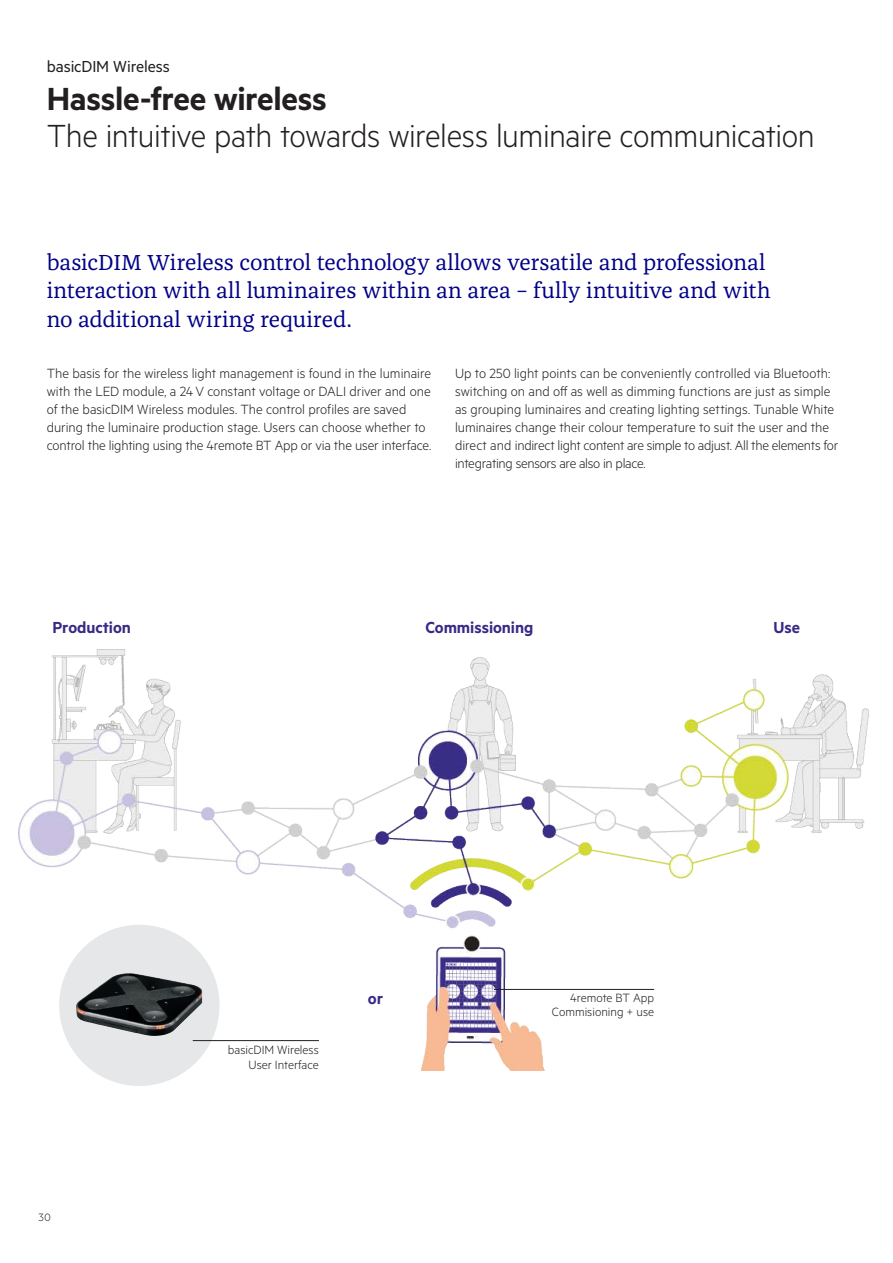
<style>
.page{position:relative;width:893px;height:1263px;background:#fff}
.page>*{position:absolute;margin:0;border:0;box-sizing:border-box;transform-origin:0 0}
.t1{font:300 36px "Metric";letter-spacing:-.015em;color:#231f20}
.t2{font:600 36px "Metric";letter-spacing:-.01em;color:#231f20}
.t3{font:22.5px/28.5px "Franziska Pro";letter-spacing:-.005em;color:#008}
.t4{font:600 18px "Metric";color:#372a86}
.t5{font:18px "Metric";letter-spacing:-.005em;color:#231f20}
.t6{font:300 15px/18px "Metric";letter-spacing:-.005em;color:#231f20}
.t7{font:300 13.5px/15px "Metric";color:#231f20;text-align:right}
.t8{font:300 12px "Metric";color:#231f20}
</style>
<div class="page">
<img style="left:19px;top:650px;width:850px;height:421px">
<svg style="left:51px;top:916px;width:177px;height:170px"></svg>
<img style="left:76px;top:973px;width:126px;height:63px">
<hr style="left:193px;top:1040px;width:126px;height:1px;background:#231f20">
<hr style="left:494px;top:989px;width:160px;height:1px;background:#231f20">
<svg style="left:368px;top:996px;width:15px;height:8px"></svg>
<p class="t5" style="left:47px;top:56px;width:125px">basicDIM Wireless</p>
<h1 class="t2" style="left:47px;top:77px;width:282px">Hassle-free wireless</h1>
<h1 class="t1" style="left:47px;top:115px;width:770px">The intuitive path towards wireless luminaire communication</h1>
<h2 class="t3" style="left:47px;top:248px;width:725px">basicDIM Wireless control technology allows versatile and professional interaction with all luminaires within an area – fully intuitive and with no additional wiring required.</h2>
<p class="t6" style="left:47px;top:364px;width:386px">The basis for the wireless light management is found in the luminaire with the LED module, a 24V constant voltage or DALI driver and one of the basicDIM Wireless modules. The control profiles are saved during the luminaire production stage. Users can choose whether to control the lighting using the 4remote BT App or via the user interface.</p>
<p class="t6" style="left:455px;top:364px;width:385px">Up to 250 light points can be conveniently controlled via Bluetooth: switching on and off as well as dimming functions are just as simple as grouping luminaires and creating lighting settings. Tunable White luminaires change their colour temperature to suit the user and the direct and indirect light content are simple to adjust. All the elements for integrating sensors are also in place.</p>
<p class="t4" style="left:53px;top:617px;width:80px">Production</p>
<p class="t4" style="left:773px;top:617px;width:28px">Use</p>
<p class="t4" style="left:425px;top:617px;width:110px">Commissioning</p>
<p class="t8" style="left:38px;top:1210px;width:14px">30</p>
<p class="t7" style="left:228px;top:1041px;width:93px">basicDIM Wireless<br>User Interface</p>
<p class="t7" style="left:552px;top:991px;width:104px;line-height:13.5px">4remote BT App<br>Commisioning + use</p>
</div>
